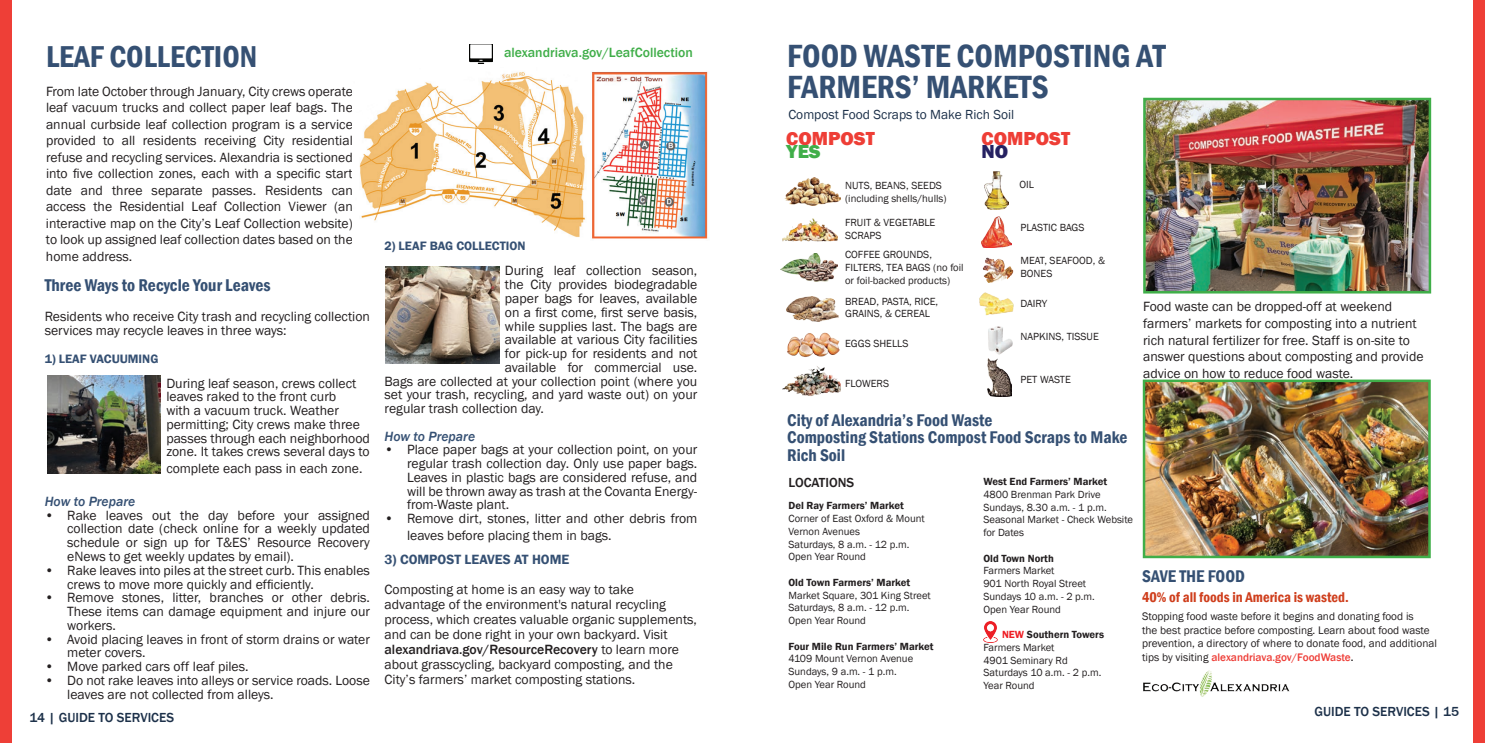
<style>
.page{position:relative;width:1485px;height:743px;background:#fff}
.page>*{position:absolute;margin:0;border:0;box-sizing:border-box;transform-origin:0 0}
.t1{font:600 condensed 33px/31px "Franklin Gothic";color:#355073}
.t2{font:600 condensed 31px "Franklin Gothic";color:#355073}
.t3{font:800 19.38px "Franklin Gothic";color:#ee3e36}
.t4{font:800 19.38px "Franklin Gothic";color:#40ae49}
.t5{font:800 19.38px "Franklin Gothic";color:#252161}
.t6{font:600 condensed 17.5px "Franklin Gothic";color:#355073}
.t7{font:600 condensed 17.38px/17.5px "Franklin Gothic";color:#355073}
.t8{font:600 condensed 14.5px "Franklin Gothic";color:#cf3e1c}
.t9{font:13.75px/13.8px "Franklin Gothic";color:#231f20}
.t10{font:500 13.75px "Franklin Gothic";color:#40ae49}
.t11{font:italic 500 13.75px "Franklin Gothic";color:#355073}
.t12{font:600 13.75px "Franklin Gothic";color:#355073}
.t13{font:500 13.5px "Franklin Gothic";color:#1d314a}
.t14{font:13.5px "Franklin Gothic";color:#1d314a}
.t15{font:500 13.5px "Franklin Gothic";color:#231f20}
.t16{font:600 12.5px "Franklin Gothic";color:#355073}
.t17{font:11.25px/13.5px "Franklin Gothic";color:#231f20}
.t18{font:10.62px/12.8px "Franklin Gothic";color:#231f20}
.t19{font:600 10.62px "Franklin Gothic";color:#231f20}
.s1{font-weight:500}
.s2{font-weight:600;color:#ee1d23}
.s3{font-weight:600}
.s4{font-weight:500;color:#ee3e38}
</style>
<div class="page">
<img style="left:1143px;top:670px;width:147px;height:27px">
<img style="left:1146px;top:382px;width:282px;height:173px">
<div style="left:1143px;top:379px;width:288px;height:179px;border:2px solid #40ae49"></div>
<img style="left:983px;top:621px;width:15px;height:21px">
<img style="left:785px;top:177px;width:56px;height:28px">
<img style="left:782px;top:218px;width:56px;height:24px">
<img style="left:781px;top:253px;width:57px;height:28px">
<img style="left:787px;top:296px;width:52px;height:25px">
<img style="left:787px;top:332px;width:53px;height:25px">
<img style="left:782px;top:366px;width:59px;height:30px">
<img style="left:984px;top:172px;width:25px;height:37px">
<img style="left:987px;top:359px;width:25px;height:37px">
<img style="left:988px;top:326px;width:25px;height:29px">
<img style="left:982px;top:217px;width:30px;height:30px">
<img style="left:982px;top:257px;width:32px;height:25px">
<img style="left:979px;top:292px;width:35px;height:24px">
<div style="left:1473px;top:0;width:12px;height:742px;background:#ee3e36"></div>
<img style="left:1146px;top:101px;width:282px;height:189px">
<div style="left:1143px;top:98px;width:288px;height:195px;border:2px solid #40ae49"></div>
<img style="left:359px;top:71px;width:349px;height:168px">
<div style="left:0;top:0;width:11px;height:742px;background:#ee3f37"></div>
<img style="left:469px;top:44px;width:23px;height:20px">
<img style="left:47px;top:376px;width:114px;height:97px">
<img style="left:386px;top:266px;width:113px;height:97px">
<h2 class="t2" style="left:46px;top:36px;width:213px">LEAF COLLECTION</h2>
<p class="t9" style="left:46px;top:83px;width:308px;line-height:16.5px;text-align:justify">From late October through January, City crews operate leaf vacuum trucks and collect paper leaf bags. The annual curbside leaf collection program is a service provided to all residents receiving City residential refuse and recycling services. Alexandria is sectioned into five collection zones, each with a specific start date and three separate passes. Residents can access the Residential Leaf Collection Viewer (an interactive map on the City’s Leaf Collection website) to look up assigned leaf collection dates based on the home address.</p>
<p class="t6" style="left:45px;top:273px;width:227px">Three Ways to Recycle Your Leaves</p>
<p class="t9" style="left:45px;top:310px;width:327px">Residents who receive City trash and recycling collection services may recycle leaves in three ways:</p>
<p class="t16" style="left:45px;top:350px;width:115px">1) LEAF VACUUMING</p>
<p class="t9" style="left:166px;top:376px;width:205px">During leaf season, crews collect leaves raked to the front curb<br>with a vacuum truck. Weather permitting; City crews make three passes through each neighborhood zone. It takes crews several days to</p>
<p class="t9" style="left:166px;top:461px;width:198px">complete each pass in each zone.</p>
<p class="t11" style="left:45px;top:493px;width:92px">How to Prepare</p>
<p class="t9" style="left:67px;top:508px;width:304px;text-align:justify;text-indent:-22px">• Rake leaves out the day before your assigned collection date (check online for a weekly updated schedule or sign up for T&amp;ES’ Resource Recovery eNews to get weekly updates by email).</p>
<p class="t9" style="left:67px;top:563px;width:304px;text-indent:-22px">• Rake leaves into piles at the street curb. This enables crews to move more quickly and efficiently.</p>
<p class="t9" style="left:67px;top:591px;width:304px;text-align:justify;text-indent:-22px">• Remove stones, litter, branches or other debris.<br>These items can damage equipment and injure our workers.</p>
<p class="t9" style="left:67px;top:632px;width:304px;text-indent:-22px">• Avoid placing leaves in front of storm drains or water meter covers.</p>
<p class="t9" style="left:45px;top:659px;width:205px">• Move parked cars off leaf piles.</p>
<p class="t9" style="left:67px;top:673px;width:304px;text-indent:-22px">• Do not rake leaves into alleys or service roads. Loose leaves are not collected from alleys.</p>
<p class="t13" style="left:29px;top:709px;width:146px">14 | GUIDE TO SERVICES</p>
<p class="t10" style="left:504px;top:44px;width:190px">alexandriava.gov/LeafCollection</p>
<p class="t16" style="left:385px;top:238px;width:142px">2) LEAF BAG COLLECTION</p>
<p class="t9" style="left:505px;top:264px;width:194px">During leaf collection season,</p>
<p class="t9" style="left:505px;top:278px;width:194px">the City provides biodegradable</p>
<p class="t9" style="left:505px;top:292px;width:194px">paper bags for leaves, available</p>
<p class="t9" style="left:505px;top:305px;width:194px">on a first come, first serve basis,</p>
<p class="t9" style="left:505px;top:319px;width:194px">while supplies last. The bags are</p>
<p class="t9" style="left:505px;top:333px;width:194px">available at various City facilities</p>
<p class="t9" style="left:505px;top:347px;width:194px">for pick-up for residents and not</p>
<p class="t9" style="left:505px;top:360px;width:194px">available for commercial use.</p>
<p class="t9" style="left:385px;top:374px;width:314px">Bags are collected at your collection point (where you</p>
<p class="t9" style="left:385px;top:388px;width:314px">set your trash, recycling, and yard waste out) on your</p>
<p class="t9" style="left:385px;top:402px;width:161px">regular trash collection day.</p>
<p class="t11" style="left:385px;top:427px;width:92px">How to Prepare</p>
<p class="t9" style="left:407px;top:443px;width:292px;text-align:justify;text-indent:-22px">• Place paper bags at your collection point, on your regular trash collection day. Only use paper bags.<br>Leaves in plastic bags are considered refuse, and will be thrown away as trash at the Covanta Energy&shy;from-Waste plant.</p>
<p class="t9" style="left:407px;top:510px;width:292px;line-height:16.5px;text-indent:-22px">• Remove dirt, stones, litter and other debris from leaves before placing them in bags.</p>
<p class="t12" style="left:385px;top:551px;width:186px">3) COMPOST LEAVES AT HOME</p>
<p class="t9" style="left:385px;top:582px;width:314px;line-height:15px">Composting at home is an easy way to take advantage of the environment's natural recycling process, which creates valuable organic supplements, and can be done right in your own backyard. Visit <span class="s1">alexandriava.gov/ResourceRecovery</span> to learn more about grasscycling, backyard composting, and the City’s farmers’ market composting stations.</p>
<h1 class="t1" style="left:787px;top:40px;width:380px">FOOD WASTE COMPOSTING AT<br>FARMERS’ MARKETS</h1>
<p class="t14" style="left:789px;top:106px;width:227px">Compost Food Scraps to Make Rich Soil</p>
<h3 class="t3" style="left:786px;top:126px;width:90px">COMPOST</h3>
<h3 class="t4" style="left:786px;top:139px;width:36px">YES</h3>
<p class="t18" style="left:845px;top:179px;width:103px">NUTS, BEANS, SEEDS (including shells/hulls)</p>
<p class="t18" style="left:845px;top:216px;width:92px">FRUIT &amp; VEGETABLE<br>SCRAPS</p>
<p class="t18" style="left:845px;top:249px;width:120px">COFFEE GROUNDS,<br>FILTERS, TEA BAGS (no foil or foil-backed products)</p>
<p class="t18" style="left:845px;top:295px;width:95px">BREAD, PASTA, RICE,<br>GRAINS, &amp; CEREAL</p>
<p class="t18" style="left:845px;top:337px;width:65px">EGGS SHELLS</p>
<p class="t18" style="left:845px;top:377px;width:45px">FLOWERS</p>
<h3 class="t3" style="left:982px;top:126px;width:90px">COMPOST</h3>
<h3 class="t5" style="left:982px;top:139px;width:28px">NO</h3>
<p class="t18" style="left:1019px;top:178px;width:16px">OIL</p>
<p class="t18" style="left:1020px;top:221px;width:66px">PLASTIC BAGS</p>
<p class="t18" style="left:1020px;top:254px;width:86px">MEAT, SEAFOOD, &amp;<br>BONES</p>
<p class="t18" style="left:1020px;top:297px;width:28px">DAIRY</p>
<p class="t18" style="left:1020px;top:330px;width:80px">NAPKINS, TISSUE</p>
<p class="t18" style="left:1020px;top:373px;width:52px">PET WASTE</p>
<p class="t9" style="left:1143px;top:299px;width:282px;line-height:16.5px">Food waste can be dropped-off at weekend farmers’ markets for composting into a nutrient rich natural fertilizer for free. Staff is on-site to answer questions about composting and provide advice on how to reduce food waste.</p>
<p class="t7" style="left:787px;top:411px;width:342px">City of Alexandria’s Food Waste<br>Composting Stations Compost Food Scraps to Make<br>Rich Soil</p>
<p class="t15" style="left:789px;top:474px;width:67px">LOCATIONS</p>
<p class="t19" style="left:789px;top:499px;width:117px">Del Ray Farmers’ Market</p>
<p class="t18" style="left:789px;top:512px;width:138px">Corner of East Oxford &amp; Mount<br>Vernon Avenues<br>Saturdays, 8 a.m. - 12 p.m.<br>Open Year Round</p>
<p class="t19" style="left:789px;top:575px;width:123px">Old Town Farmers’ Market</p>
<p class="t18" style="left:789px;top:589px;width:144px">Market Square, 301 King Street<br>Saturdays, 8 a.m. - 12 p.m.<br>Open Year Round</p>
<p class="t19" style="left:789px;top:639px;width:146px">Four Mile Run Farmers’ Market</p>
<p class="t18" style="left:789px;top:652px;width:126px">4109 Mount Vernon Avenue<br>Sundays, 9 a.m. - 1 p.m.<br>Open Year Round</p>
<p class="t19" style="left:983px;top:475px;width:125px">West End Farmers’ Market</p>
<p class="t18" style="left:983px;top:488px;width:151px">4800 Brenman Park Drive<br>Sundays, 8.30 a.m. - 1 p.m.<br>Seasonal Market - Check Website for Dates</p>
<p class="t19" style="left:983px;top:551px;width:72px">Old Town North</p>
<p class="t18" style="left:983px;top:564px;width:113px">Farmers Market<br>901 North Royal Street<br>Sundays 10 a.m. - 2 p.m.<br>Open Year Round</p>
<p class="t18" style="left:983px;top:628px;width:122px;text-indent:19px"><span class="s2">NEW</span> <span class="s3">Southern Towers<br></span>Farmers Market<br>4901 Seminary Rd<br>Saturdays 10 a.m. - 2 p.m.<br>Year Round</p>
<p class="t7" style="left:1142px;top:567px;width:104px">SAVE THE FOOD</p>
<p class="t8" style="left:1142px;top:587px;width:208px">40% of all foods in America is wasted.</p>
<p class="t17" style="left:1142px;top:609px;width:296px">Stopping food waste before it begins and donating food is<br>the best practice before composting. Learn about food waste prevention, a directory of where to donate food, and additional tips by visiting <span class="s4">alexandriava.gov/FoodWaste</span><span class="s1">.</span></p>
<p class="t13" style="left:1314px;top:703px;width:146px">GUIDE TO SERVICES | 15</p>
</div>
